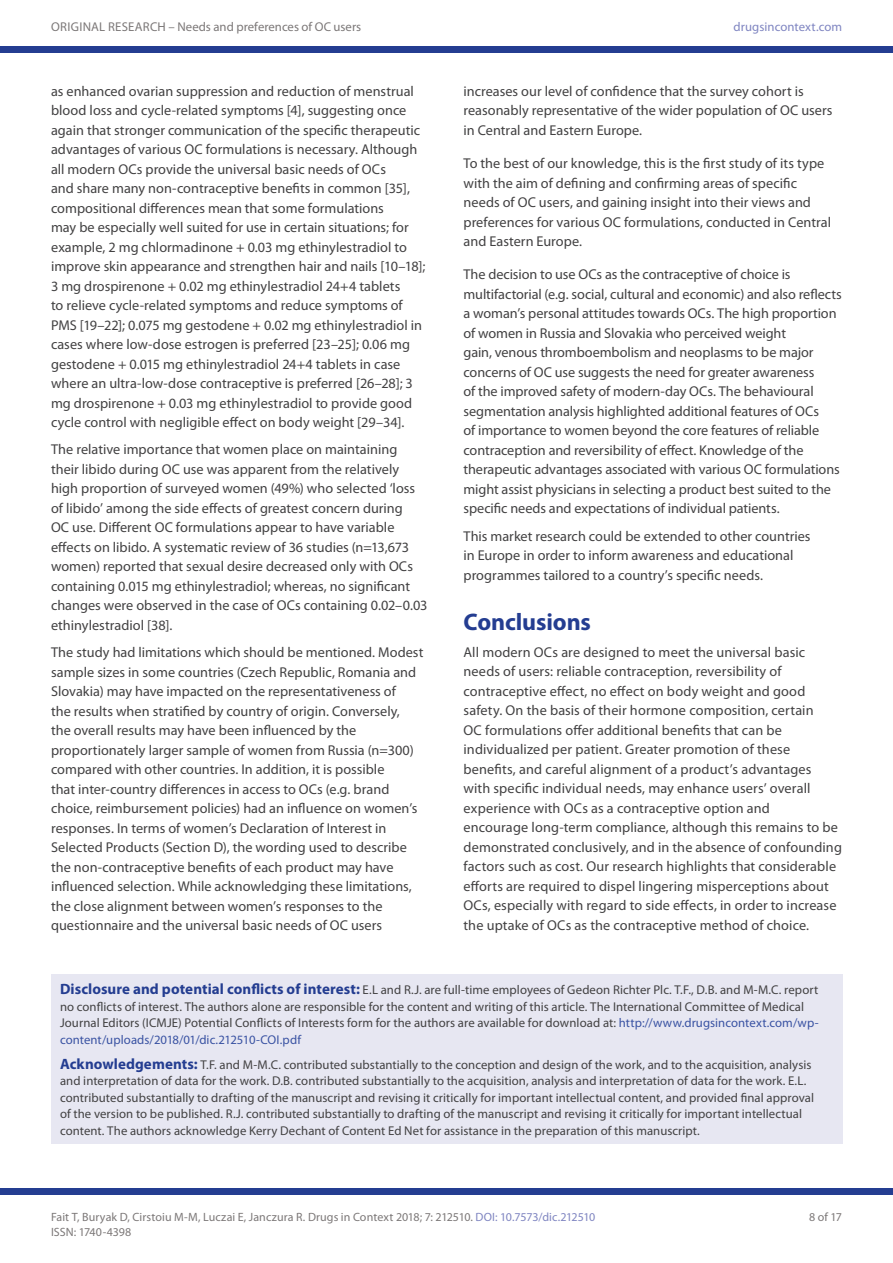
<style>
.page{position:relative;width:893px;height:1263px;background:#fff}
.page>*{position:absolute;margin:0;border:0;box-sizing:border-box;transform-origin:0 0}
.t1{font:700 24px "Myriad Pro";letter-spacing:-.005em;color:#243d91}
.TXT_S{font:14.25px/19.5px "Myriad Pro";color:#424142}
.TXT{font:14.25px/19.5px "Myriad Pro";letter-spacing:.01em;color:#424142}
.SIDE_HEAD{font:12.75px/16.5px "Myriad Pro";letter-spacing:.005em;color:#424142}
.t2{font:12.75px "Myriad Pro";letter-spacing:.005em;color:#7c7878}
.t3{font:12.75px "Myriad Pro";letter-spacing:.005em;color:#7f85c1}
.t4{font:12px "Myriad Pro";letter-spacing:.005em;color:#7c7878}
.s1{font-weight:700;font-size:15px;color:#243d91}
.s2{color:#3a53a3}
.s3{color:#7f85c1}
</style>
<div class="page">
<div style="left:0;top:1188px;width:893px;height:7px;background:#243d91"></div>
<div style="left:0;top:47px;width:893px;height:6px;background:#243d91"></div>
<div style="left:51px;top:974px;width:791px;height:170px;background:#e7e7f2"></div>
<p class="t2" style="left:51px;top:18px;width:312px">ORIGINAL RESEARCH – Needs and preferences of OC users</p>
<p class="t3" style="left:734px;top:18px;width:110px">drugsincontext.com</p>
<p class="TXT_S" style="left:51px;top:81px;width:376px">as enhanced ovarian suppression and reduction of menstrual blood loss and cycle-related symptoms [4], suggesting once again that stronger communication of the specific therapeutic advantages of various OC formulations is necessary. Although all modern OCs provide the universal basic needs of OCs<br>and share many non-contraceptive benefits in common [35], compositional differences mean that some formulations<br>may be especially well suited for use in certain situations; for example, 2 mg chlormadinone + 0.03 mg ethinylestradiol to improve skin appearance and strengthen hair and nails [10–18]; 3 mg drospirenone + 0.02 mg ethinylestradiol 24+4 tablets<br>to relieve cycle-related symptoms and reduce symptoms of PMS [19–22]; 0.075 mg gestodene + 0.02 mg ethinylestradiol in cases where low-dose estrogen is preferred [23–25]; 0.06 mg gestodene + 0.015 mg ethinylestradiol 24+4 tablets in case where an ultra-low-dose contraceptive is preferred [26–28]; 3 mg drospirenone + 0.03 mg ethinylestradiol to provide good cycle control with negligible effect on body weight [29–34].</p>
<p class="TXT_S" style="left:51px;top:440px;width:378px">The relative importance that women place on maintaining their libido during OC use was apparent from the relatively high proportion of surveyed women (49%) who selected ‘loss of libido’ among the side effects of greatest concern during<br>OC use. Different OC formulations appear to have variable effects on libido. A systematic review of 36 studies (n=13,673 women) reported that sexual desire decreased only with OCs containing 0.015 mg ethinylestradiol; whereas, no significant changes were observed in the case of OCs containing 0.02–0.03 ethinylestradiol [38].</p>
<p class="TXT_S" style="left:51px;top:642px;width:374px">The study had limitations which should be mentioned. Modest sample sizes in some countries (Czech Republic, Romania and Slovakia) may have impacted on the representativeness of<br>the results when stratified by country of origin. Conversely,<br>the overall results may have been influenced by the proportionately larger sample of women from Russia (n=300) compared with other countries. In addition, it is possible<br>that inter-country differences in access to OCs (e.g. brand choice, reimbursement policies) had an influence on women’s responses. In terms of women’s Declaration of Interest in Selected Products (Section D), the wording used to describe the non-contraceptive benefits of each product may have influenced selection. While acknowledging these limitations, the close alignment between women’s responses to the questionnaire and the universal basic needs of OC users</p>
<p class="TXT_S" style="left:463px;top:81px;width:370px">increases our level of confidence that the survey cohort is reasonably representative of the wider population of OC users in Central and Eastern Europe.</p>
<p class="TXT_S" style="left:463px;top:153px;width:369px">To the best of our knowledge, this is the first study of its type with the aim of defining and confirming areas of specific needs of OC users, and gaining insight into their views and preferences for various OC formulations, conducted in Central and Eastern Europe.</p>
<p class="TXT_S" style="left:463px;top:265px;width:380px">The decision to use OCs as the contraceptive of choice is multifactorial (e.g. social, cultural and economic) and also reflects a woman’s personal attitudes towards OCs. The high proportion of women in Russia and Slovakia who perceived weight<br>gain, venous thromboembolism and neoplasms to be major concerns of OC use suggests the need for greater awareness<br>of the improved safety of modern-day OCs. The behavioural segmentation analysis highlighted additional features of OCs<br>of importance to women beyond the core features of reliable contraception and reversibility of effect. Knowledge of the therapeutic advantages associated with various OC formulations might assist physicians in selecting a product best suited to the specific needs and expectations of individual patients.</p>
<p class="TXT_S" style="left:463px;top:526px;width:349px">This market research could be extended to other countries in Europe in order to inform awareness and educational programmes tailored to a country’s specific needs.</p>
<h1 class="t1" style="left:463px;top:606px;width:129px">Conclusions</h1>
<p class="TXT" style="left:463px;top:642px;width:380px">All modern OCs are designed to meet the universal basic needs of users: reliable contraception, reversibility of contraceptive effect, no effect on body weight and good safety. On the basis of their hormone composition, certain<br>OC formulations offer additional benefits that can be individualized per patient. Greater promotion of these benefits, and careful alignment of a product’s advantages<br>with specific individual needs, may enhance users’ overall experience with OCs as a contraceptive option and<br>encourage long-term compliance, although this remains to be demonstrated conclusively, and in the absence of confounding factors such as cost. Our research highlights that considerable efforts are required to dispel lingering misperceptions about OCs, especially with regard to side effects, in order to increase the uptake of OCs as the contraceptive method of choice.</p>
<p class="SIDE_HEAD" style="left:60px;top:982px;width:760px"><span class="s1">Disclosure and potential conflicts of interest:</span> E.L and R.J. are full-time employees of Gedeon Richter Plc. T.F., D.B. and M-M.C. report no conflicts of interest. The authors alone are responsible for the content and writing of this article. The International Committee of Medical Journal Editors (ICMJE) Potential Conflicts of Interests form for the authors are available for download at: <span class="s2">http://www.drugsincontext.com/wp&shy;content/uploads/2018/01/dic.212510-COI.pdf</span></p>
<p class="SIDE_HEAD" style="left:60px;top:1056px;width:756px"><span class="s1">Acknowledgements:</span> T.F. and M-M.C. contributed substantially to the conception and design of the work, and to the acquisition, analysis and interpretation of data for the work. D.B. contributed substantially to the acquisition, analysis and interpretation of data for the work. E.L. contributed substantially to drafting of the manuscript and revising it critically for important intellectual content, and provided final approval of the version to be published. R.J. contributed substantially to drafting of the manuscript and revising it critically for important intellectual content. The authors acknowledge Kerry Dechant of Content Ed Net for assistance in the preparation of this manuscript.</p>
<p class="t4" style="left:51px;top:1209px;width:546px">Fait T, Buryak D, Cirstoiu M-M, Luczai E, Janczura R. Drugs in Context 2018; 7: 212510. <span class="s3">DOI: 10.7573/dic.212510</span></p>
<p class="t4" style="left:809px;top:1209px;width:34px">8 of 17</p>
<p class="t4" style="left:51px;top:1224px;width:82px">ISSN: 1740-4398</p>
</div>
